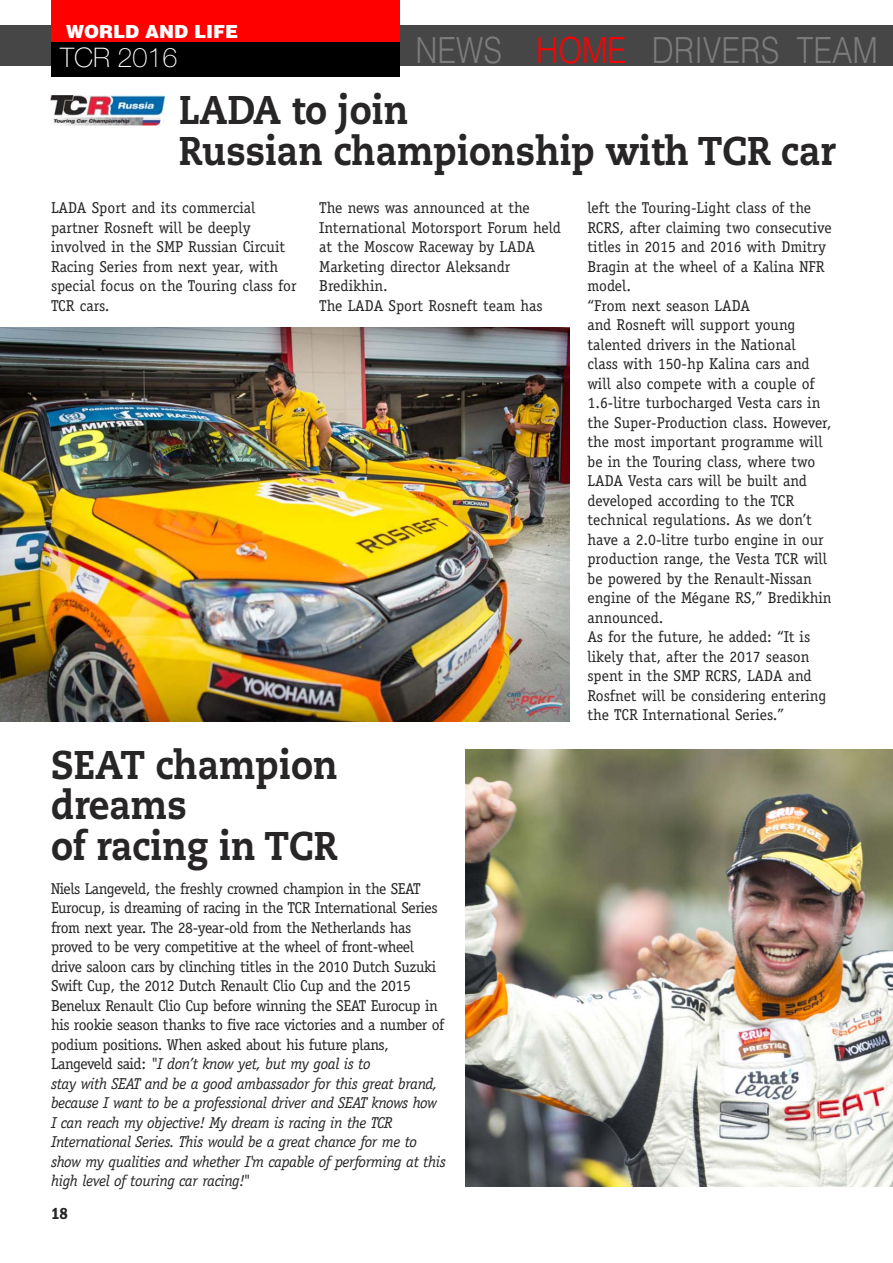
<style>
.page{position:relative;width:893px;height:1263px;background:#fff}
.page>*{position:absolute;margin:0;border:0;box-sizing:border-box;transform-origin:0 0}
.t1{font:800 40.05px/40.5px "Caecilia LT Std";color:#272526;scale:.9 1}
.t2{font:300 36px "Helvetica LT Std";color:#7d7c7d;scale:.85 1}
.t3{font:100 27px "Helvetica Neue LT Std";color:#fff}
.t4{font:900 18px "Helvetica LT Std";color:#fff}
.t5{font:16.5px "ITC Franklin Gothic Std Dm Cd";color:#272526}
.t6{font:15.75px/19.5px "Officina Serif Std";color:#272526}
.t7{font:15.75px/19.5px "Officina Serif Std";letter-spacing:-.025em;color:#272526}
.s1{color:#f00}
.s2{font-style:italic}
</style>
<div class="page">
<div style="left:0;top:26px;width:893px;height:40px;background:#474647"></div>
<div style="left:51px;top:0;width:349px;height:77px;background:#f00"></div>
<div style="left:51px;top:43px;width:349px;height:34px;background:#000"></div>
<img style="left:0;top:328px;width:569px;height:393px">
<img style="left:465px;top:750px;width:427px;height:436px">
<img style="left:50px;top:96px;width:115px;height:29px">
<p class="t4" style="left:66px;top:26px;width:174px">WORLD AND LIFE</p>
<h3 class="t3" style="left:60px;top:42px;width:119px">TCR 2016</h3>
<h2 class="t2" style="left:415px;top:29px;width:546px">NEWS <span class="s1">HOME</span> DRIVERS TEAM</h2>
<h1 class="t1" style="left:179px;top:93px;width:731px">LADA to join<br>Russian championship with TCR car</h1>
<p class="t6" style="left:51px;top:200px;width:247px">LADA Sport and its commercial partner Rosneft will be deeply involved in the SMP Russian Circuit<br>Racing Series from next year, with special focus on the Touring class for<br>TCR cars.</p>
<p class="t6" style="left:319px;top:200px;width:243px">The news was announced at the<br>International Motorsport Forum held at the Moscow Raceway by LADA<br>Marketing director Aleksandr<br>Bredikhin.<br>The LADA Sport Rosneft team has</p>
<p class="t6" style="left:587px;top:200px;width:246px">left the Touring-Light class of the<br>RCRS, after claiming two consecutive titles in 2015 and 2016 with Dmitry<br>Bragin at the wheel of a Kalina NFR model.<br>“From next season LADA<br>and Rosneft will support young talented drivers in the National<br>class with 150-hp Kalina cars and will also compete with a couple of<br>1.6-litre turbocharged Vesta cars in the Super-Production class. However, the most important programme will be in the Touring class, where two<br>LADA Vesta cars will be built and developed according to the TCR technical regulations. As we don’t have a 2.0-litre turbo engine in our production range, the Vesta TCR will be powered by the Renault-Nissan engine of the Mégane RS,” Bredikhin announced.<br>As for the future, he added: “It is likely that, after the 2017 season spent in the SMP RCRS, LADA and<br>Rosfnet will be considering entering the TCR International Series.”</p>
<h1 class="t1" style="left:51px;top:747px;width:320px">SEAT champion dreams<br>of racing in TCR</h1>
<p class="t7" style="left:51px;top:880px;width:396px">Niels Langeveld, the freshly crowned champion in the SEAT Eurocup, is dreaming of racing in the TCR International Series from next year. The 28-year-old from the Netherlands has proved to be very competitive at the wheel of front-wheel drive saloon cars by clinching titles in the 2010 Dutch Suzuki Swift Cup, the 2012 Dutch Renault Clio Cup and the 2015<br>Benelux Renault Clio Cup before winning the SEAT Eurocup in his rookie season thanks to five race victories and a number of podium positions. When asked about his future plans, Langeveld said: <span class="s2">"I don’t know yet, but my goal is to<br>stay with SEAT and be a good ambassador for this great brand, because I want to be a professional driver and SEAT knows how I can reach my objective! My dream is racing in the TCR International Series. This would be a great chance for me to show my qualities and whether I'm capable of performing at this high level of touring car racing!</span>"</p>
<p class="t5" style="left:51px;top:1203px;width:18px">18</p>
</div>
